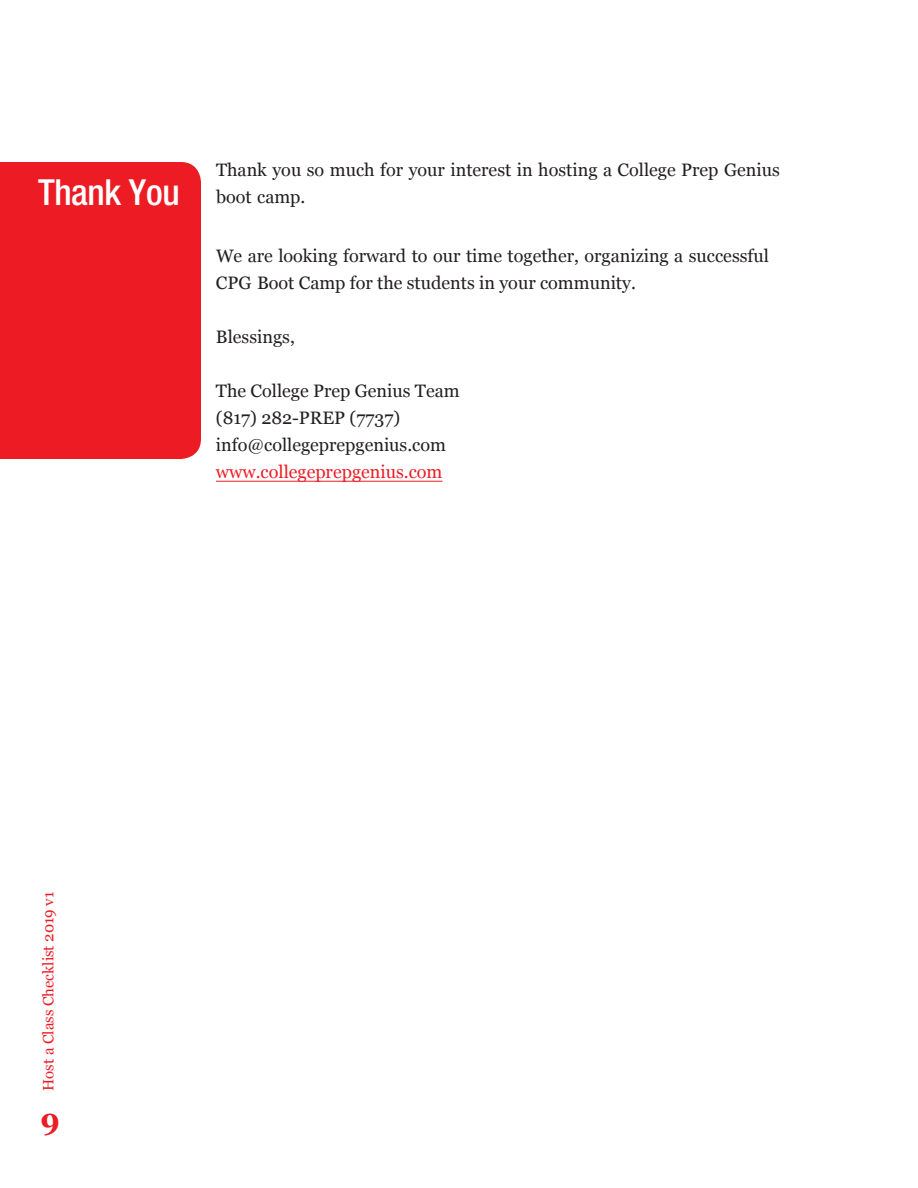
<style>
.page{position:relative;width:918px;height:1188px;background:#fff}
.page>*{position:absolute;margin:0;border:0;box-sizing:border-box;transform-origin:0 0}
.t1{font:500 condensed 36px "Helvetica Neue LT Std";letter-spacing:-.01em;color:#fff}
.t2{font:700 30px "Georgia";color:#ed1c24}
.t3{font:18px/27px "Georgia";color:#231f20}
.t4{font:18px "Georgia";color:#ed1c24}
.t5{font:15px "Georgia";color:#ed1c24}
</style>
<div class="page">
<div style="left:0;top:162px;width:201px;height:297px;background:#ed1c24"></div>
<hr style="left:216px;top:481px;width:227px;height:1px;background:#ed1c24">
<h1 class="t1" style="left:38px;top:171px;width:143px">Thank You</h1>
<p class="t3" style="left:216px;top:155px;width:565px">Thank you so much for your interest in hosting a College Prep Genius boot camp.</p>
<p class="t3" style="left:216px;top:242px;width:554px">We are looking forward to our time together, organizing a successful<br>CPG Boot Camp for the students in your community.</p>
<p class="t3" style="left:216px;top:323px;width:80px">Blessings,</p>
<p class="t3" style="left:216px;top:377px;width:245px">The College Prep Genius Team (817) 282-PREP (7737) info@collegeprepgenius.com</p>
<p class="t4" style="left:216px;top:459px;width:228px">www.collegeprepgenius.com</p>
<p class="t5" style="left:37px;top:1091px;width:201px;rotate:-90deg">Host a Class Checklist 2019 v1</p>
<h2 class="t2" style="left:40px;top:1100px;width:21px">9</h2>
</div>
